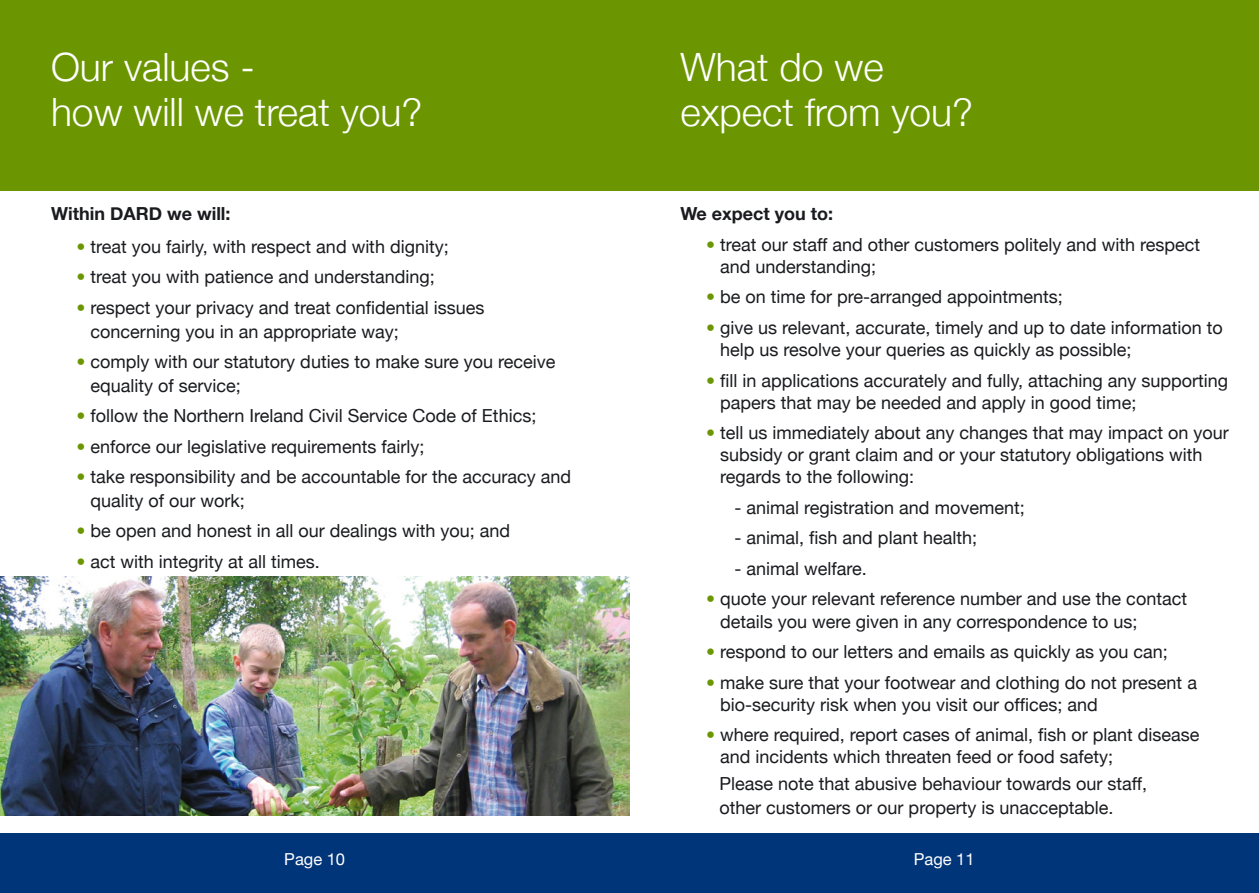
<style>
.page{position:relative;width:1259px;height:893px;background:#fff}
.page>*{position:absolute;margin:0;border:0;box-sizing:border-box;transform-origin:0 0}
.t1{font:300 39px/45px "Helvetica Neue";color:#fff}
.t2{font:18px/22px "Helvetica Neue";color:#1a1b1f}
.t3{font:700 18px "Helvetica Neue";color:#1a1b1f}
.t4{font:16.5px "Helvetica Neue";color:#fff}
.s1{color:#6b9601}
</style>
<div class="page">
<div style="left:0;top:833px;width:1259px;height:60px;background:#00357a"></div>
<div style="left:0;top:0;width:1259px;height:190px;background:#6b9601"></div>
<img style="left:0;top:576px;width:629px;height:239px">
<h1 class="t1" style="left:51px;top:44px;width:373px">Our values -<br>how will we treat you?</h1>
<p class="t3" style="left:51px;top:203px;width:181px">Within DARD we will:</p>
<p class="t2" style="left:77px;top:235px;width:374px"><span class="s1">•</span> treat you fairly, with respect and with dignity;</p>
<p class="t2" style="left:77px;top:265px;width:360px"><span class="s1">•</span> treat you with patience and understanding;</p>
<p class="t2" style="left:91px;top:295px;width:395px;line-height:24px;text-indent:-14px"><span class="s1">•</span> respect your privacy and treat confidential issues concerning you in an appropriate way;</p>
<p class="t2" style="left:91px;top:349px;width:466px;line-height:24px;text-indent:-14px"><span class="s1">•</span> comply with our statutory duties to make sure you receive equality of service;</p>
<p class="t2" style="left:77px;top:405px;width:461px"><span class="s1">•</span> follow the Northern Ireland Civil Service Code of Ethics;</p>
<p class="t2" style="left:77px;top:435px;width:349px"><span class="s1">•</span> enforce our legislative requirements fairly;</p>
<p class="t2" style="left:91px;top:464px;width:482px;line-height:24px;text-indent:-14px"><span class="s1">•</span> take responsibility and be accountable for the accuracy and quality of our work;</p>
<p class="t2" style="left:77px;top:520px;width:435px"><span class="s1">•</span> be open and honest in all our dealings with you; and</p>
<p class="t2" style="left:77px;top:550px;width:245px"><span class="s1">•</span> act with integrity at all times.</p>
<h1 class="t1" style="left:680px;top:44px;width:294px">What do we expect from you?</h1>
<p class="t3" style="left:680px;top:203px;width:154px">We expect you to:</p>
<p class="t2" style="left:720px;top:233px;width:482px;text-indent:-14px"><span class="s1">•</span> treat our staff and other customers politely and with respect and understanding;</p>
<p class="t2" style="left:706px;top:286px;width:358px"><span class="s1">•</span> be on time for pre-arranged appointments;</p>
<p class="t2" style="left:720px;top:316px;width:504px;text-indent:-14px"><span class="s1">•</span> give us relevant, accurate, timely and up to date information to help us resolve your queries as quickly as possible;</p>
<p class="t2" style="left:720px;top:369px;width:510px;text-indent:-14px"><span class="s1">•</span> fill in applications accurately and fully, attaching any supporting papers that may be needed and apply in good time;</p>
<p class="t2" style="left:720px;top:421px;width:510px;text-indent:-14px"><span class="s1">•</span> tell us immediately about any changes that may impact on your subsidy or grant claim and or your statutory obligations with regards to the following:</p>
<p class="t2" style="left:734px;top:496px;width:292px">- animal registration and movement;</p>
<p class="t2" style="left:734px;top:527px;width:244px">- animal, fish and plant health;</p>
<p class="t2" style="left:734px;top:557px;width:134px">- animal welfare.</p>
<p class="t2" style="left:720px;top:588px;width:468px;text-indent:-14px"><span class="s1">•</span> quote your relevant reference number and use the contact details you were given in any correspondence to us;</p>
<p class="t2" style="left:706px;top:640px;width:463px"><span class="s1">•</span> respond to our letters and emails as quickly as you can;</p>
<p class="t2" style="left:720px;top:671px;width:478px;text-indent:-14px"><span class="s1">•</span> make sure that your footwear and clothing do not present a bio-security risk when you visit our offices; and</p>
<p class="t2" style="left:720px;top:723px;width:481px;text-indent:-14px"><span class="s1">•</span> where required, report cases of animal, fish or plant disease and incidents which threaten feed or food safety;</p>
<p class="t2" style="left:719px;top:771px;width:429px;line-height:24px">Please note that abusive behaviour towards our staff, other customers or our property is unacceptable.</p>
<p class="t4" style="left:284px;top:849px;width:62px">Page 10</p>
<p class="t4" style="left:914px;top:849px;width:62px">Page 11</p>
</div>
